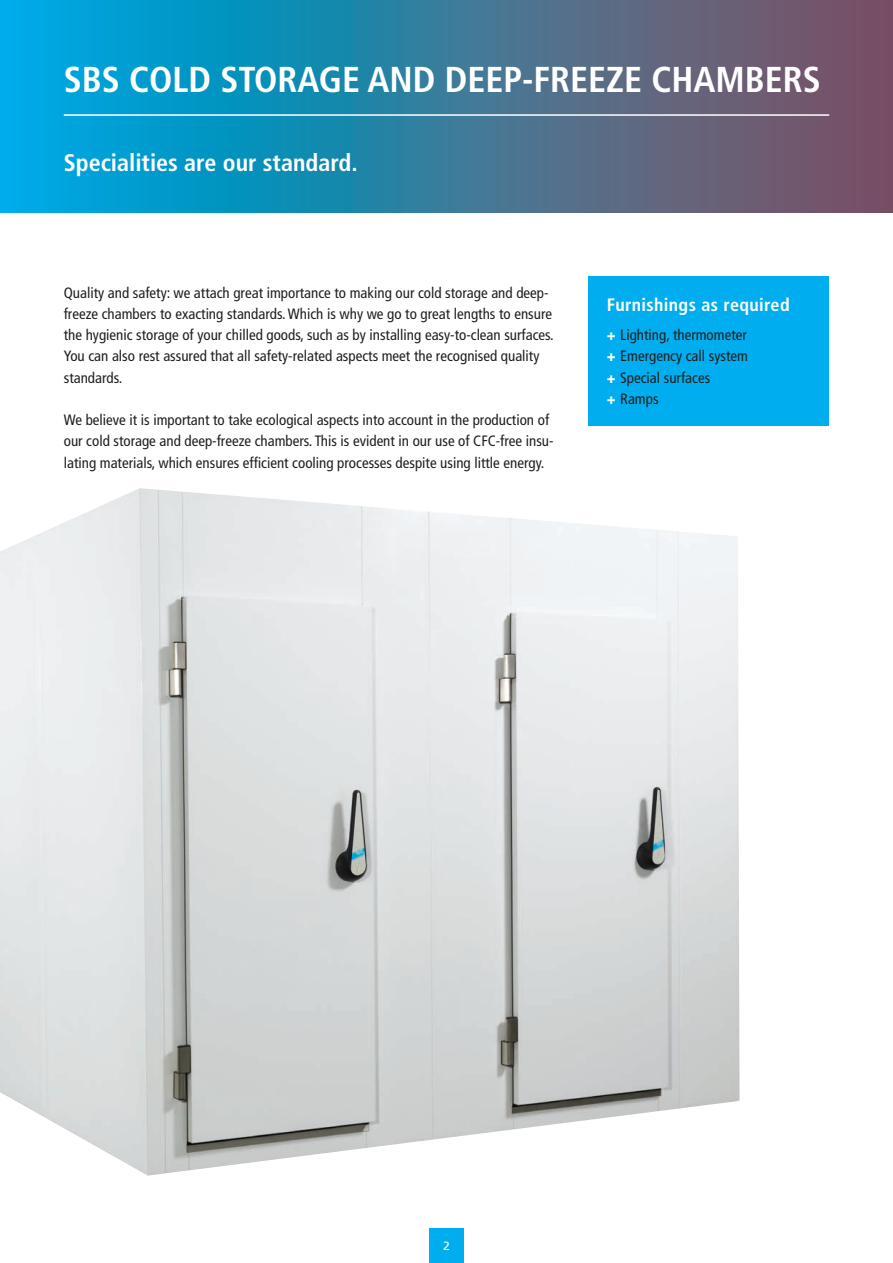
<style>
.page{position:relative;width:893px;height:1263px;background:#fff}
.page>*{position:absolute;margin:0;border:0;box-sizing:border-box;transform-origin:0 0}
.t1{font:700 condensed 36px "Frutiger";color:#fff}
.t2{font:700 condensed 24px "Frutiger";color:#fff}
.t3{font:700 condensed 18px "Frutiger";letter-spacing:.02em;color:#fff}
.t4{font:condensed 15px/21.3px "Frutiger";color:#231f20}
.t5{font:12px "Frutiger";color:#fff}
.s1{font-weight:900;font-stretch:normal;color:#fff}
</style>
<div class="page">
<div style="left:429px;top:1229px;width:34px;height:34px;background:#00aeef"></div>
<svg style="left:0;top:0;width:893px;height:213px;background:#347da1"></svg>
<hr style="left:64px;top:114px;width:765px;height:2px;background:#fff">
<img style="left:0;top:488px;width:740px;height:687px">
<div style="left:588px;top:276px;width:241px;height:150px;background:#00aeef"></div>
<p class="t1" style="left:64px;top:58px;width:759px">SBS COLD STORAGE AND DEEP-FREEZE CHAMBERS</p>
<p class="t2" style="left:64px;top:148px;width:295px">Specialities are our standard.</p>
<p class="t4" style="left:64px;top:282px;width:492px">Quality and safety: we attach great importance to making our cold storage and deep&shy;freeze chambers to exacting standards. Which is why we go to great lengths to ensure the hygienic storage of your chilled goods, such as by installing easy-to-clean surfaces.<br>You can also rest assured that all safety-related aspects meet the recognised quality standards.</p>
<p class="t4" style="left:64px;top:409px;width:491px">We believe it is important to take ecological aspects into account in the production of our cold storage and deep-freeze chambers. This is evident in our use of CFC-free insu&shy;lating materials, which ensures efficient cooling processes despite using little energy.</p>
<p class="t3" style="left:607px;top:294px;width:184px">Furnishings as required</p>
<p class="t4" style="left:607px;top:324px;width:142px"><span class="s1">+</span> Lighting, thermometer</p>
<p class="t4" style="left:607px;top:346px;width:143px"><span class="s1">+</span> Emergency call system</p>
<p class="t4" style="left:607px;top:367px;width:105px"><span class="s1">+</span> Special surfaces</p>
<p class="t4" style="left:607px;top:388px;width:53px"><span class="s1">+</span> Ramps</p>
<p class="t5" style="left:443px;top:1239px;width:8px">2</p>
</div>
